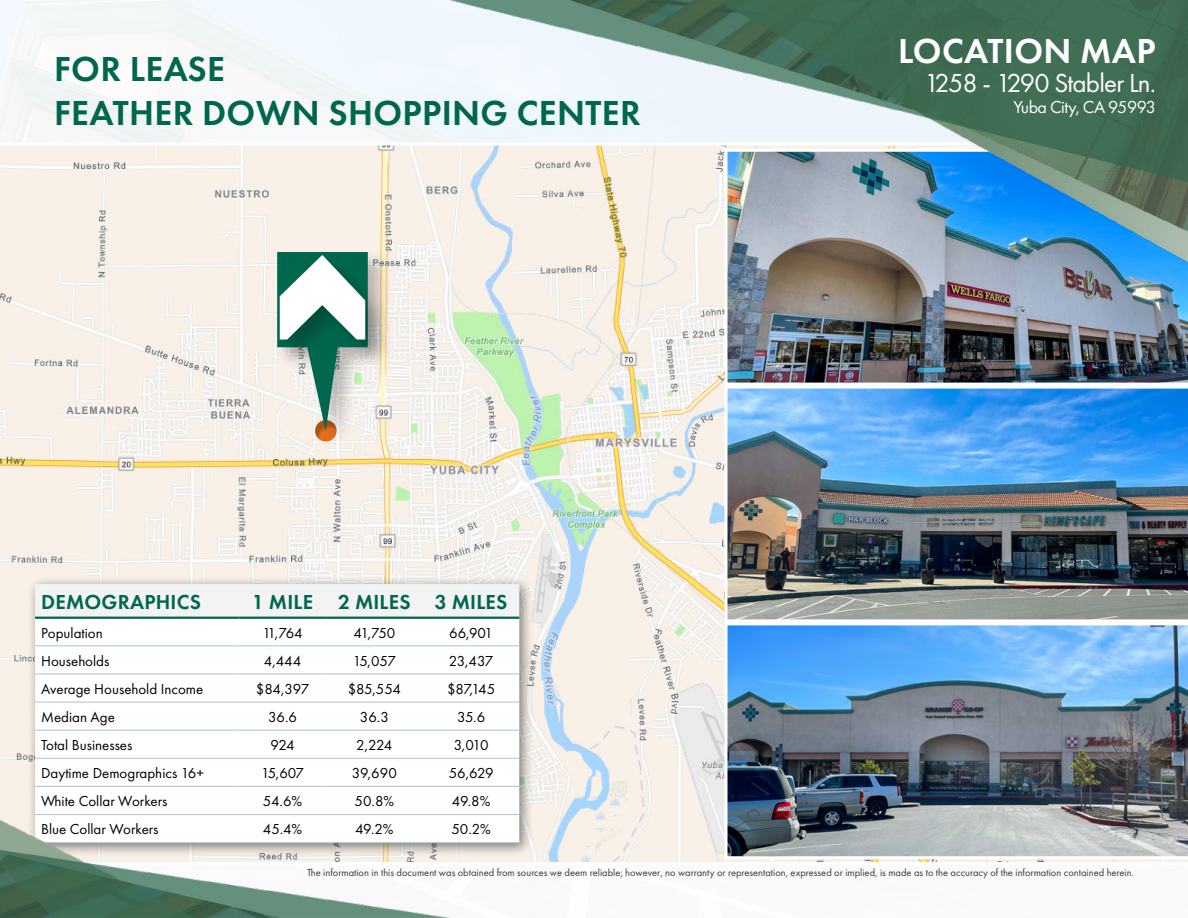
<style>
.page{position:relative;width:1188px;height:918px;background:#fff}
.page>*{position:absolute;margin:0;border:0;box-sizing:border-box;transform-origin:0 0}
.t1{font:600 36px/43.2px "Futura PT";letter-spacing:.01em;color:#00674e}
.t2{font:600 36px "Futura PT";letter-spacing:.01em;color:#fff}
.t3{font:27px "Futura PT";letter-spacing:-.03em;color:#fff}
.t4{font:600 21px "Futura PT";letter-spacing:.01em;color:#00674e}
.t5{font:18px "Futura PT";letter-spacing:-.03em;color:#fff}
.t6{font:15px "Futura PT";color:#000}
.t7{font:10.5px "Futura PT";color:#3c3c41}
</style>
<div class="page">
<img style="left:0;top:0;width:1188px;height:918px">
<h1 class="t1" style="left:54px;top:47px;width:588px">FOR LEASE<br>FEATHER DOWN SHOPPING CENTER</h1>
<h3 class="t4" style="left:41px;top:589px;width:161px">DEMOGRAPHICS</h3>
<h3 class="t4" style="left:252px;top:589px;width:257px">1 MILE 2 MILES 3 MILES</h3>
<p class="t6" style="left:41px;top:624px;width:63px">Population</p>
<p class="t6" style="left:262px;top:624px;width:42px">11,764</p>
<p class="t6" style="left:353px;top:624px;width:44px">41,750</p>
<p class="t6" style="left:449px;top:624px;width:45px">66,901</p>
<p class="t6" style="left:41px;top:652px;width:70px">Households</p>
<p class="t6" style="left:264px;top:652px;width:39px">4,444</p>
<p class="t6" style="left:353px;top:652px;width:45px">15,057</p>
<p class="t6" style="left:449px;top:652px;width:46px">23,437</p>
<p class="t6" style="left:41px;top:680px;width:164px">Average Household Income</p>
<p class="t6" style="left:256px;top:680px;width:55px">$84,397</p>
<p class="t6" style="left:348px;top:680px;width:55px">$85,554</p>
<p class="t6" style="left:447px;top:680px;width:50px">$87,145</p>
<p class="t6" style="left:41px;top:708px;width:75px">Median Age</p>
<p class="t6" style="left:268px;top:708px;width:30px">36.6</p>
<p class="t6" style="left:360px;top:708px;width:30px">36.3</p>
<p class="t6" style="left:457px;top:708px;width:30px">35.6</p>
<p class="t6" style="left:41px;top:736px;width:93px">Total Businesses</p>
<p class="t6" style="left:270px;top:736px;width:26px">924</p>
<p class="t6" style="left:356px;top:736px;width:38px">2,224</p>
<p class="t6" style="left:454px;top:736px;width:36px">3,010</p>
<p class="t6" style="left:41px;top:764px;width:164px">Daytime Demographics 16+</p>
<p class="t6" style="left:261px;top:764px;width:45px">15,607</p>
<p class="t6" style="left:352px;top:764px;width:46px">39,690</p>
<p class="t6" style="left:449px;top:764px;width:46px">56,629</p>
<p class="t6" style="left:41px;top:792px;width:128px">White Collar Workers</p>
<p class="t6" style="left:263px;top:792px;width:41px">54.6%</p>
<p class="t6" style="left:355px;top:792px;width:41px">50.8%</p>
<p class="t6" style="left:452px;top:792px;width:40px">49.8%</p>
<p class="t6" style="left:41px;top:820px;width:119px">Blue Collar Workers</p>
<p class="t6" style="left:263px;top:820px;width:41px">45.4%</p>
<p class="t6" style="left:355px;top:820px;width:40px">49.2%</p>
<p class="t6" style="left:451px;top:820px;width:41px">50.2%</p>
<h1 class="t2" style="left:898px;top:28px;width:259px">LOCATION MAP</h1>
<h2 class="t3" style="left:924px;top:67px;width:233px">1258 - 1290 Stabler Ln.</h2>
<p class="t5" style="left:1014px;top:97px;width:144px">Yuba City, CA 95993</p>
<p class="t7" style="left:307px;top:866px;width:828px">The information in this document was obtained from sources we deem reliable; however, no warranty or representation, expressed or implied, is made as to the accuracy of the information contained herein.</p>
</div>
